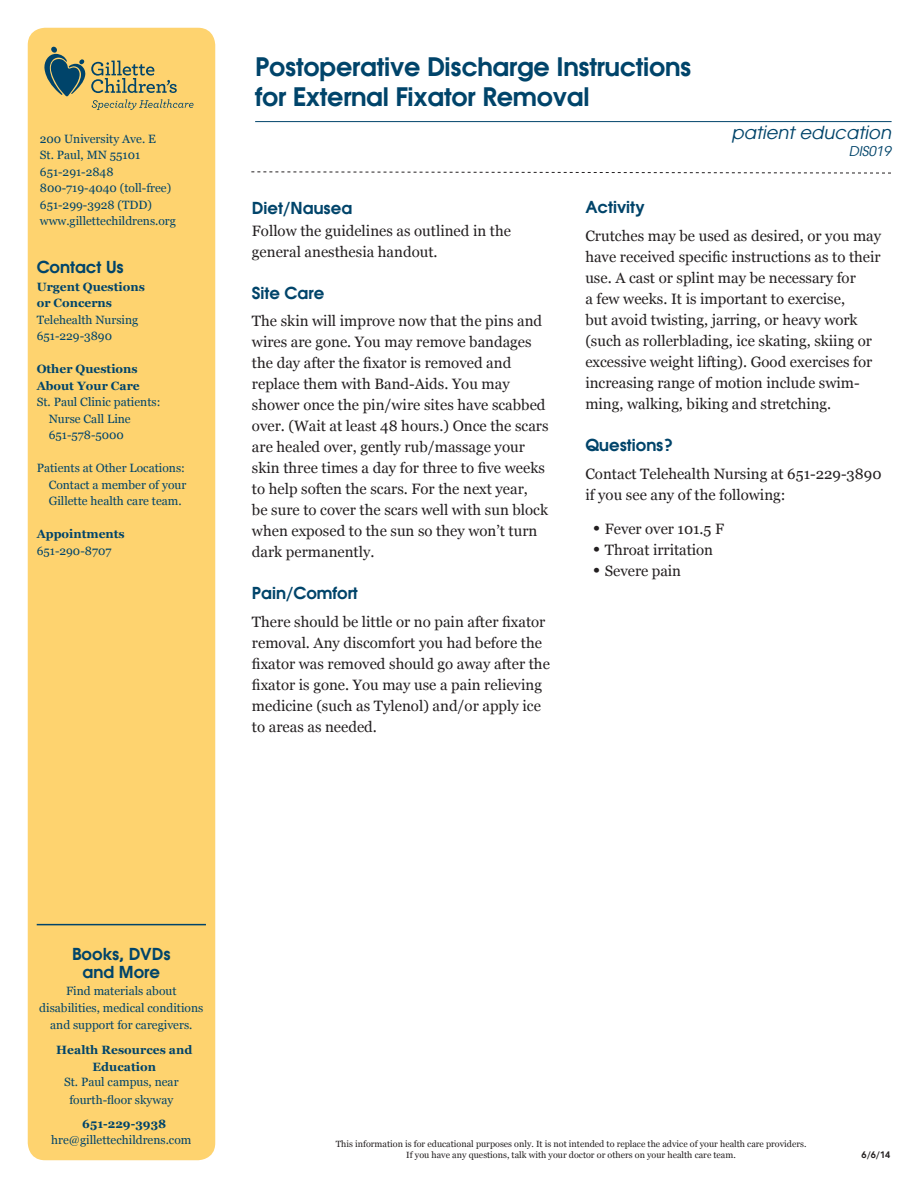
<style>
.page{position:relative;width:918px;height:1188px;background:#fff}
.page>*{position:absolute;margin:0;border:0;box-sizing:border-box;transform-origin:0 0}
.Main_Title{font:600 25.5px/30.6px "Atlanta";letter-spacing:-.01em;color:#00446a}
.Patient_Ed_Subhead{font:italic 18px "Atlanta";color:#00446a}
.Body_Header{font:600 16.5px "Atlanta";color:#00446a}
.Side_Bar_Centered_He{font:600 16.5px "Atlanta";color:#00446a}
.Blue_Header_Title{font:600 16.5px "Atlanta";color:#00446a}
.Body_Text{font:15px/21px "Georgia";color:#231f20}
.ID_number{font:italic 13.5px "Atlanta";color:#00446a}
.Yellow_Bar__Basic_te{font:12px "Georgia";color:#00446a}
.Books_Dvds_More_body{font:12px "Georgia";color:#00446a}
.Yellow_Bar__indent_t{font:12px "Georgia";color:#00446a}
.Yellow_Bar__Bold_Tex{font:700 12px "Georgia";color:#00446a}
.Health_resources_and{font:700 12px/16.5px "Georgia";letter-spacing:.005em;color:#00446a;text-align:center}
.Bottom_Disclaimer{font:9px "Georgia";color:#231f20}
.Date{font:600 9px "Atlanta";color:#231f20}
.s1{font-size:19.5px}
</style>
<div class="page">
<div style="left:28px;top:28px;width:187px;height:1132px;background:#fed36f;border-radius:17px"></div>
<hr style="left:255px;top:121px;width:637px;height:1px;background:#00446a">
<svg style="left:44px;top:47px;width:150px;height:63px"></svg>
<hr style="left:37px;top:924px;width:169px;height:1px;background:#00446a">
<svg style="left:251px;top:171px;width:640px;height:3px"></svg>
<p class="Yellow_Bar__Basic_te" style="left:40px;top:130px;width:118px">200 University Ave. E</p>
<p class="Yellow_Bar__Basic_te" style="left:40px;top:146px;width:102px">St. Paul, MN 55101</p>
<p class="Yellow_Bar__Basic_te" style="left:40px;top:163px;width:75px">651-291-2848</p>
<p class="Yellow_Bar__Basic_te" style="left:40px;top:179px;width:133px">800-719-4040 (toll-free)</p>
<p class="Yellow_Bar__Basic_te" style="left:40px;top:196px;width:114px">651-299-3928 (TDD)</p>
<p class="Yellow_Bar__Basic_te" style="left:40px;top:212px;width:138px">www.gillettechildrens.org</p>
<p class="Blue_Header_Title" style="left:37px;top:255px;width:89px">Contact Us</p>
<p class="Yellow_Bar__Bold_Tex" style="left:37px;top:278px;width:110px">Urgent Questions</p>
<p class="Yellow_Bar__Bold_Tex" style="left:37px;top:294px;width:77px">or Concerns</p>
<p class="Yellow_Bar__Basic_te" style="left:37px;top:311px;width:103px">Telehealth Nursing</p>
<p class="Yellow_Bar__Basic_te" style="left:37px;top:327px;width:77px">651-229-3890</p>
<p class="Yellow_Bar__Bold_Tex" style="left:37px;top:360px;width:102px">Other Questions</p>
<p class="Yellow_Bar__Bold_Tex" style="left:37px;top:377px;width:105px">About Your Care</p>
<p class="Yellow_Bar__Basic_te" style="left:37px;top:393px;width:125px">St. Paul Clinic patients:</p>
<p class="Yellow_Bar__indent_t" style="left:49px;top:410px;width:84px">Nurse Call Line</p>
<p class="Yellow_Bar__indent_t" style="left:49px;top:426px;width:77px">651-578-5000</p>
<p class="Yellow_Bar__Basic_te" style="left:37px;top:459px;width:150px">Patients at Other Locations:</p>
<p class="Yellow_Bar__indent_t" style="left:49px;top:476px;width:139px">Contact a member of your</p>
<p class="Yellow_Bar__indent_t" style="left:49px;top:492px;width:135px">Gillette health care team.</p>
<p class="Yellow_Bar__Bold_Tex" style="left:37px;top:525px;width:90px">Appointments</p>
<p class="Yellow_Bar__Basic_te" style="left:37px;top:542px;width:76px">651-290-8707</p>
<p class="Main_Title" style="left:255px;top:50px;width:438px">Postoperative Discharge Instructions for External Fixator Removal</p>
<p class="Patient_Ed_Subhead" style="left:732px;top:120px;width:161px">patient education</p>
<p class="ID_number" style="left:849px;top:142px;width:44px">DIS019</p>
<p class="Body_Header" style="left:252px;top:196px;width:102px">Diet/Nausea</p>
<p class="Body_Text" style="left:252px;top:219px;width:261px">Follow the guidelines as outlined in the general anesthesia handout.</p>
<p class="Body_Header" style="left:252px;top:281px;width:74px">Site Care</p>
<p class="Body_Text" style="left:252px;top:310px;width:298px">The skin will improve now that the pins and wires are gone. You may remove bandages the day after the fixator is removed and replace them with Band-Aids. You may shower once the pin/wire sites have scabbed over. (Wait at least 48 hours.) Once the scars are healed over, gently rub/massage your skin three times a day for three to five weeks to help soften the scars. For the next year,<br>be sure to cover the scars well with sun block when exposed to the sun so they won’t turn dark permanently.</p>
<p class="Body_Header" style="left:252px;top:582px;width:107px">Pain/Comfort</p>
<p class="Body_Text" style="left:252px;top:611px;width:299px">There should be little or no pain after fixator removal. Any discomfort you had before the fixator was removed should go away after the fixator is gone. You may use a pain relieving medicine (such as Tylenol) and/or apply ice to areas as needed.</p>
<p class="Body_Header" style="left:585px;top:196px;width:61px">Activity</p>
<p class="Body_Text" style="left:585px;top:225px;width:297px">Crutches may be used as desired, or you may have received specific instructions as to their use. A cast or splint may be necessary for<br>a few weeks. It is important to exercise,<br>but avoid twisting, jarring, or heavy work (such as rollerblading, ice skating, skiing or excessive weight lifting). Good exercises for increasing range of motion include swim&shy;ming, walking, biking and stretching.</p>
<p class="Body_Header" style="left:585px;top:433px;width:89px">Questions?</p>
<p class="Body_Text" style="left:585px;top:463px;width:298px">Contact Telehealth Nursing at 651-229-3890 if you see any of the following:</p>
<p class="Body_Text" style="left:593px;top:518px;width:133px"><span class="s1">•</span> Fever over 101.5 F</p>
<p class="Body_Text" style="left:593px;top:539px;width:122px"><span class="s1">•</span> Throat irritation</p>
<p class="Body_Text" style="left:593px;top:560px;width:90px"><span class="s1">•</span> Severe pain</p>
<p class="Side_Bar_Centered_He" style="left:72px;top:942px;width:100px">Books, DVDs</p>
<p class="Side_Bar_Centered_He" style="left:83px;top:960px;width:79px">and More</p>
<p class="Books_Dvds_More_body" style="left:66px;top:982px;width:112px">Find materials about</p>
<p class="Books_Dvds_More_body" style="left:39px;top:999px;width:165px">disabilities, medical conditions</p>
<p class="Books_Dvds_More_body" style="left:50px;top:1017px;width:144px">and support for caregivers.</p>
<p class="Health_resources_and" style="left:56px;top:1041px;width:138px">Health Resources and<br>Education</p>
<p class="Books_Dvds_More_body" style="left:64px;top:1074px;width:116px">St. Paul campus, near</p>
<p class="Books_Dvds_More_body" style="left:69px;top:1091px;width:105px">fourth-floor skyway</p>
<p class="Health_resources_and" style="left:82px;top:1115px;width:86px">651-229-3938</p>
<p class="Books_Dvds_More_body" style="left:51px;top:1131px;width:142px">hre@gillettechildrens.com</p>
<p class="Bottom_Disclaimer" style="left:336px;top:1138px;width:472px">This information is for educational purposes only. It is not intended to replace the advice of your health care providers.</p>
<p class="Bottom_Disclaimer" style="left:406px;top:1149px;width:331px">If you have any questions, talk with your doctor or others on your health care team.</p>
<p class="Date" style="left:862px;top:1148px;width:30px">6/6/14</p>
</div>
